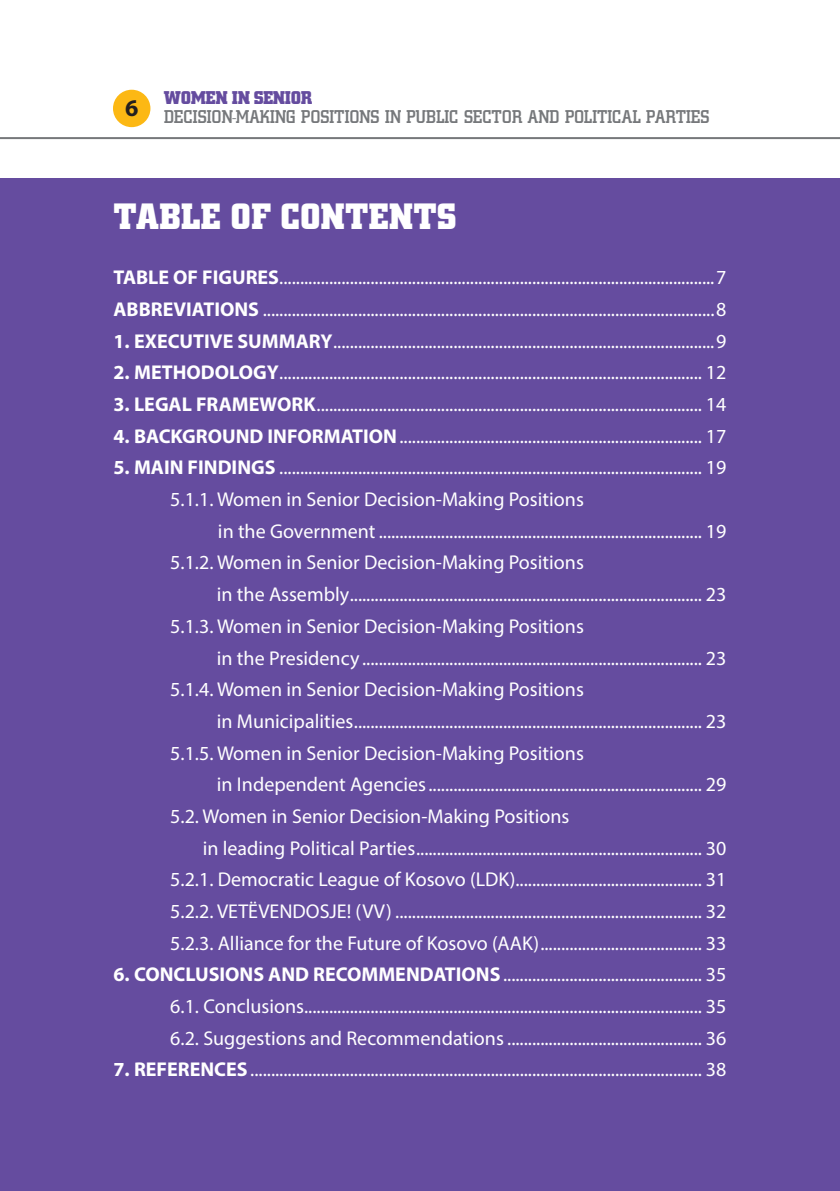
<style>
.page{position:relative;width:840px;height:1191px;background:#fff}
.page>*{position:absolute;margin:0;border:0;box-sizing:border-box;transform-origin:0 0}
.t1{font:700 38px "City DEE";color:#fff}
.t2{font:700 24px "Myriad Pro";color:#231f20}
.t3{font:20px/31.6px "Myriad Pro";color:#fff}
.t4{font:500 19.2px "City DEE";letter-spacing:-.02em;color:#76787b}
.t5{font:700 19.2px "City DEE";letter-spacing:-.02em;color:#654c9f}
.s1{font-weight:700}
</style>
<div class="page">
<hr style="left:0;top:137px;width:839px;height:2px;background:#76787b">
<div style="left:113px;top:90px;width:37px;height:37px;background:#fcb814;border-radius:50%"></div>
<div style="left:0;top:179px;width:839px;height:1012px;background:#654c9f"></div>
<p class="t2" style="left:125px;top:92px;width:15px">6</p>
<p class="t5" style="left:164px;top:87px;width:150px">WOMEN IN SENIOR</p>
<p class="t4" style="left:164px;top:107px;width:547px">DECISION-MAKING POSITIONS IN PUBLIC SECTOR AND POLITICAL PARTIES</p>
<h1 class="t1" style="left:113px;top:196px;width:344px">TABLE OF CONTENTS</h1>
<p class="t3" style="left:113px;top:262px;width:614px"><span class="s1">TABLE OF FIGURES</span>.........................................................................................................7<br><span class="s1">ABBREVIATIONS</span> .............................................................................................................8</p>
<p class="t3" style="left:113px;top:325px;width:614px"><span class="s1">1. EXECUTIVE SUMMARY</span>............................................................................................9</p>
<p class="t3" style="left:113px;top:356px;width:614px"><span class="s1">2. METHODOLOGY</span>...................................................................................................... 12</p>
<p class="t3" style="left:113px;top:388px;width:614px"><span class="s1">3. LEGAL FRAMEWORK</span>............................................................................................. 14</p>
<p class="t3" style="left:113px;top:420px;width:614px"><span class="s1">4. BACKGROUND INFORMATION</span>......................................................................... 17</p>
<p class="t3" style="left:170px;top:451px;width:557px;text-indent:-57px"><span class="s1">5. MAIN FINDINGS</span> ...................................................................................................... 19<br>5.1.1. Women in Senior Decision-Making Positions</p>
<p class="t3" style="left:170px;top:515px;width:557px;text-indent:48px">in the Government .............................................................................. 19<br>5.1.2. Women in Senior Decision-Making Positions</p>
<p class="t3" style="left:170px;top:578px;width:557px;text-indent:47px">in the Assembly..................................................................................... 23<br>5.1.3. Women in Senior Decision-Making Positions</p>
<p class="t3" style="left:170px;top:641px;width:557px;text-indent:47px">in the Presidency .................................................................................. 23<br>5.1.4. Women in Senior Decision-Making Positions</p>
<p class="t3" style="left:170px;top:705px;width:557px;text-indent:47px">in Municipalities.................................................................................... 23<br>5.1.5. Women in Senior Decision-Making Positions</p>
<p class="t3" style="left:170px;top:768px;width:557px;text-indent:47px">in Independent Agencies.................................................................. 29<br>5.2. Women in Senior Decision-Making Positions</p>
<p class="t3" style="left:170px;top:831px;width:557px;text-align:justify;text-indent:32px">in leading Political Parties..................................................................... 30<br>5.2.1. Democratic League of Kosovo (LDK)............................................. 31<br>5.2.2. VETËVENDOSJE! (VV) .......................................................................... 32<br>5.2.3. Alliance for the Future of Kosovo (AAK)....................................... 33</p>
<p class="t3" style="left:170px;top:958px;width:557px;text-align:justify;text-indent:-57px"><span class="s1">6. CONCLUSIONS AND RECOMMENDATIONS</span>................................................ 35<br>6.1. Conclusions................................................................................................ 35<br>6.2. Suggestions and Recommendations ............................................... 36</p>
<p class="t3" style="left:113px;top:1053px;width:614px"><span class="s1">7. REFERENCES</span>............................................................................................................. 38</p>
</div>
